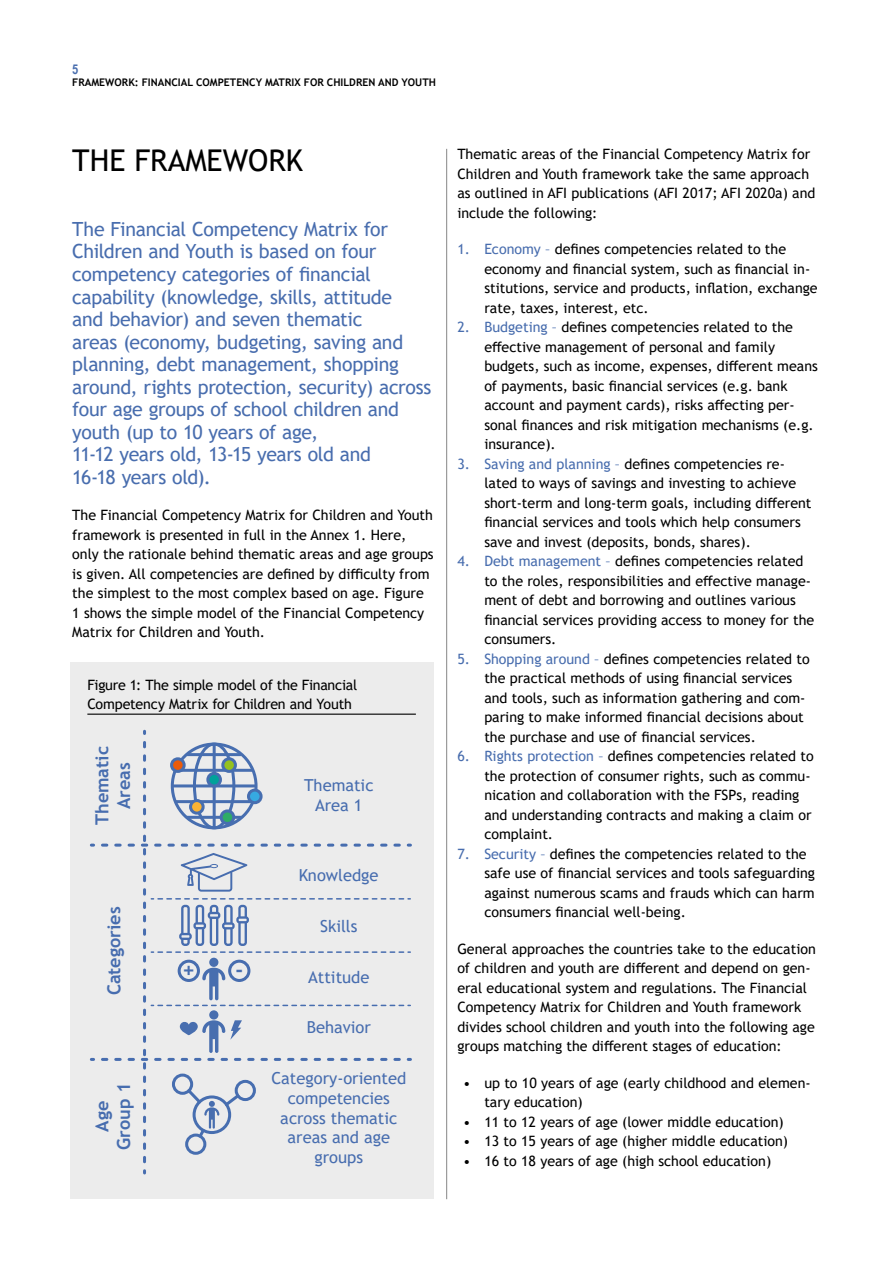
<style>
.page{position:relative;width:893px;height:1263px;background:#fff}
.page>*{position:absolute;margin:0;border:0;box-sizing:border-box;transform-origin:0 0}
.t1{font:30px "Trebuchet MS";color:#000}
.t2{font:700 21px "Trebuchet MS";color:#476daf}
.t3{font:19.5px/22.5px "Trebuchet MS";letter-spacing:-.015em;color:#486dae}
.t4{font:700 18px/21.6px "Trebuchet MS";color:#476daf;text-align:center}
.t5{font:16.5px/19.8px "Trebuchet MS";color:#476daf;text-align:center}
.t6{font:14.25px/19.5px "Trebuchet MS";color:#000}
.t7{font:700 13.5px "Arial Narrow";color:#486dae}
.t8{font:700 10.5px "Trebuchet MS";color:#000}
.s1{color:#486dae}
</style>
<div class="page">
<hr style="left:446px;top:149px;width:1px;height:1050px;background:#878787">
<div style="left:70px;top:662px;width:364px;height:537px;background:#ececec"></div>
<hr style="left:87px;top:714px;width:329px;height:1px;background:#000">
<svg style="left:102px;top:742px;width:308px;height:431px"></svg>
<p class="t7" style="left:72px;top:59px;width:8px">5</p>
<p class="t8" style="left:72px;top:75px;width:365px">FRAMEWORK: FINANCIAL COMPETENCY MATRIX FOR CHILDREN AND YOUTH</p>
<h1 class="t1" style="left:72px;top:141px;width:232px">THE FRAMEWORK</h1>
<p class="t3" style="left:72px;top:218px;width:360px">The Financial Competency Matrix for Children and Youth is based on four competency categories of financial capability (knowledge, skills, attitude<br>and behavior) and seven thematic<br>areas (economy, budgeting, saving and planning, debt management, shopping around, rights protection, security) across four age groups of school children and youth (up to 10 years of age,<br>11-12 years old, 13-15 years old and<br>16-18 years old).</p>
<p class="t6" style="left:72px;top:505px;width:363px">The Financial Competency Matrix for Children and Youth framework is presented in full in the Annex 1. Here, only the rationale behind thematic areas and age groups is given. All competencies are defined by difficulty from the simplest to the most complex based on age. Figure 1 shows the simple model of the Financial Competency Matrix for Children and Youth.</p>
<p class="t6" style="left:87px;top:675px;width:271px">Figure 1: The simple model of the Financial<br>Competency Matrix for Children and Youth</p>
<p class="t4" style="left:91px;top:825px;width:80px;rotate:-90deg">Thematic<br>Areas</p>
<p class="t5" style="left:304px;top:775px;width:71px">Thematic<br>Area 1</p>
<p class="t4" style="left:103px;top:995px;width:90px;rotate:-90deg">Categories</p>
<p class="t4" style="left:91px;top:1150px;width:69px;rotate:-90deg">Age<br>Group 1</p>
<h2 class="t2" style="left:183px;top:957px;width:14px">+</h2>
<h2 class="t2" style="left:235px;top:957px;width:9px">-</h2>
<p class="t5" style="left:299px;top:865px;width:81px">Knowledge</p>
<p class="t5" style="left:320px;top:916px;width:39px">Skills</p>
<p class="t5" style="left:308px;top:967px;width:63px">Attitude</p>
<p class="t5" style="left:307px;top:1017px;width:66px">Behavior</p>
<p class="t5" style="left:271px;top:1068px;width:136px">Category-oriented competencies across thematic areas and age groups</p>
<p class="t6" style="left:457px;top:144px;width:360px">Thematic areas of the Financial Competency Matrix for Children and Youth framework take the same approach as outlined in AFI publications (AFI 2017; AFI 2020a) and include the following:</p>
<p class="t6" style="left:484px;top:239px;width:335px;text-indent:-27px"><span class="s1">1. Economy –</span> defines competencies related to the economy and financial system, such as financial in&shy;stitutions, service and products, inflation, exchange rate, taxes, interest, etc.</p>
<p class="t6" style="left:484px;top:317px;width:335px;text-indent:-27px"><span class="s1">2. Budgeting –</span> defines competencies related to the effective management of personal and family budgets, such as income, expenses, different means of payments, basic financial services (e.g. bank account and payment cards), risks affecting per&shy;sonal finances and risk mitigation mechanisms (e.g. insurance).</p>
<p class="t6" style="left:484px;top:454px;width:329px;text-indent:-27px"><span class="s1">3. Saving and planning –</span> defines competencies re&shy;lated to ways of savings and investing to achieve short-term and long-term goals, including different financial services and tools which help consumers save and invest (deposits, bonds, shares).</p>
<p class="t6" style="left:484px;top:551px;width:331px;text-indent:-27px"><span class="s1">4. Debt management –</span> defines competencies related to the roles, responsibilities and effective manage&shy;ment of debt and borrowing and outlines various financial services providing access to money for the consumers.</p>
<p class="t6" style="left:484px;top:649px;width:327px;text-indent:-27px"><span class="s1">5. Shopping around –</span> defines competencies related to the practical methods of using financial services and tools, such as information gathering and com&shy;paring to make informed financial decisions about the purchase and use of financial services.</p>
<p class="t6" style="left:484px;top:746px;width:331px;text-indent:-27px"><span class="s1">6. Rights protection –</span> defines competencies related to the protection of consumer rights, such as commu&shy;nication and collaboration with the FSPs, reading and understanding contracts and making a claim or complaint.</p>
<p class="t6" style="left:484px;top:844px;width:332px;text-indent:-27px"><span class="s1">7. Security –</span> defines the competencies related to the safe use of financial services and tools safeguarding against numerous scams and frauds which can harm consumers financial well-being.</p>
<p class="t6" style="left:457px;top:939px;width:360px">General approaches the countries take to the education of children and youth are different and depend on gen&shy;eral educational system and regulations. The Financial Competency Matrix for Children and Youth framework divides school children and youth into the following age groups matching the different stages of education:</p>
<p class="t6" style="left:484px;top:1073px;width:328px;text-indent:-21px">• up to 10 years of age (early childhood and elemen&shy;tary education)</p>
<p class="t6" style="left:463px;top:1112px;width:322px">• 11 to 12 years of age (lower middle education)</p>
<p class="t6" style="left:463px;top:1131px;width:327px">• 13 to 15 years of age (higher middle education)</p>
<p class="t6" style="left:463px;top:1151px;width:310px">• 16 to 18 years of age (high school education)</p>
</div>
